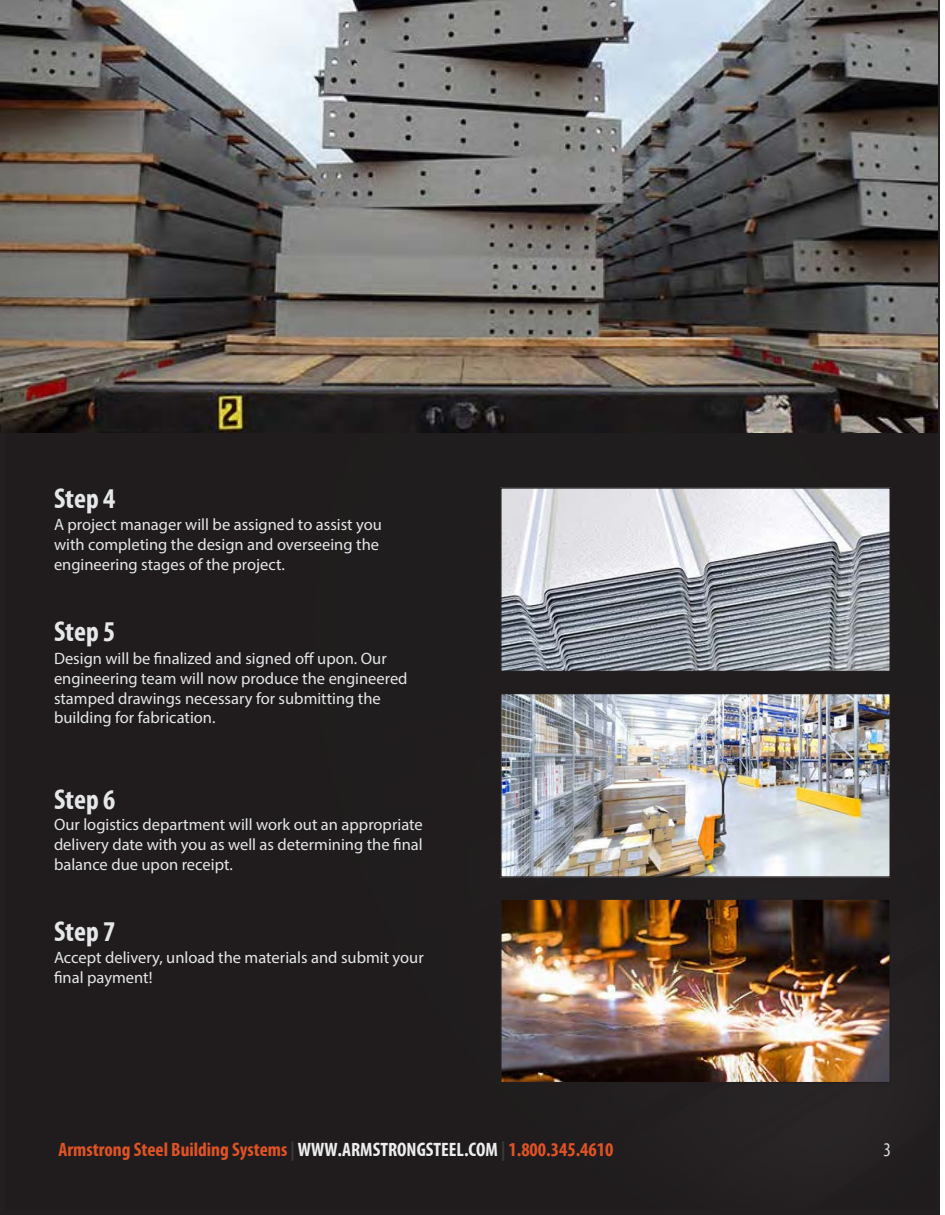
<style>
.page{position:relative;width:945px;height:1215px;background:#fff}
.page>*{position:absolute;margin:0;border:0;box-sizing:border-box;transform-origin:0 0}
.t1{font:700 condensed 28.5px "Myriad Pro";color:#e6e7e9}
.t2{font:700 condensed 19.5px "Myriad Pro";color:#f05929}
.t3{font:condensed 19.5px "Myriad Pro";color:#e6e7e9}
.t4{font:16.5px/19.8px "Myriad Pro";color:#e6e7e9}
.s1{color:#3e3e3f}
.s2{color:#fff}
</style>
<div class="page">
<div style="left:5px;top:433px;width:932px;height:776px;background:#201c1d"></div>
<svg style="left:499px;top:486px;width:393px;height:187px;background:#a9adb4"></svg>
<img style="left:499px;top:692px;width:393px;height:187px">
<img style="left:499px;top:898px;width:393px;height:186px">
<img style="left:0;top:0;width:937px;height:433px">
<p class="t1" style="left:54px;top:480px;width:63px">Step 4</p>
<p class="t4" style="left:54px;top:514px;width:330px">A project manager will be assigned to assist you with completing the design and overseeing the engineering stages of the project.</p>
<p class="t1" style="left:54px;top:614px;width:63px">Step 5</p>
<p class="t4" style="left:54px;top:648px;width:355px">Design will be finalized and signed off upon. Our engineering team will now produce the engineered stamped drawings necessary for submitting the building for fabrication.</p>
<p class="t1" style="left:54px;top:781px;width:63px">Step 6</p>
<p class="t4" style="left:54px;top:815px;width:370px;text-align:justify">Our logistics department will work out an appropriate delivery date with you as well as determining the final balance due upon receipt.</p>
<p class="t1" style="left:54px;top:913px;width:63px">Step 7</p>
<p class="t4" style="left:54px;top:948px;width:371px">Accept delivery, unload the materials and submit your final payment!</p>
<p class="t2" style="left:58px;top:1137px;width:557px">Armstrong Steel Building Systems <span class="s1">|</span> <span class="s2">WWW.ARMSTRONGSTEEL.COM</span> <span class="s1">|</span> 1.800.345.4610</p>
<p class="t3" style="left:883px;top:1138px;width:9px">3</p>
</div>
